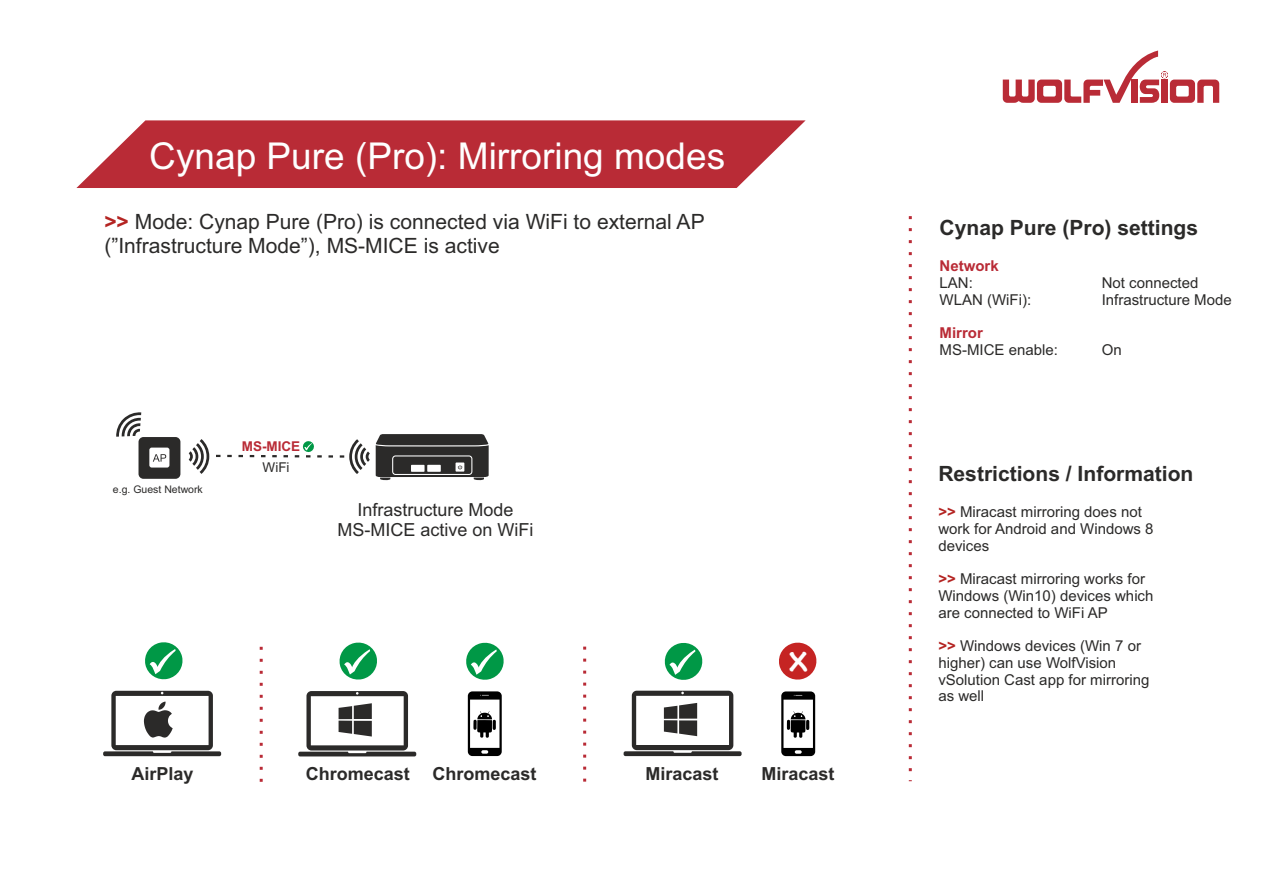
<style>
.page{position:relative;width:1263px;height:893px;background:#fff}
.page>*{position:absolute;margin:0;border:0;box-sizing:border-box;transform-origin:0 0}
.t1{font:700 43.65px "Tekton Pro";color:#fefefe}
.t2{font:37.05px "Arial";color:#fefefe}
.t3{font:21px/23.5px "Arial";color:#2b2a29}
.t4{font:700 21px "Arial";color:#2b2a29}
.t5{font:700 18px "Arial";color:#2b2a29}
.t6{font:18px/20.1px "Arial";color:#2b2a29;text-align:center}
.t7{font:15px/16.8px "Arial";color:#2b2a29}
.t8{font:700 15px "Arial";color:#b92b36}
.t9{font:700 13.5px "Arial";color:#b92b36}
.t10{font:13.5px "Arial";color:#2b2a29}
.t11{font:10.5px "Arial";color:#2b2a29}
.s1{font-weight:700;color:#b42422}
</style>
<div class="page">
<svg style="left:376px;top:434px;width:113px;height:47px;background:#555453"></svg>
<svg style="left:1003px;top:51px;width:216px;height:52px"></svg>
<svg style="left:116px;top:412px;width:64px;height:67px"></svg>
<svg style="left:189px;top:439px;width:181px;height:35px"></svg>
<svg style="left:664px;top:643px;width:39px;height:37px"></svg>
<svg style="left:909px;top:216px;width:3px;height:565px"></svg>
<svg style="left:339px;top:642px;width:38px;height:38px"></svg>
<svg style="left:145px;top:642px;width:38px;height:38px"></svg>
<svg style="left:779px;top:642px;width:38px;height:38px"></svg>
<svg style="left:103px;top:691px;width:118px;height:65px"></svg>
<svg style="left:583px;top:647px;width:3px;height:135px"></svg>
<svg style="left:466px;top:642px;width:38px;height:38px"></svg>
<svg style="left:260px;top:647px;width:3px;height:135px"></svg>
<svg style="left:298px;top:691px;width:118px;height:65px"></svg>
<svg style="left:468px;top:691px;width:34px;height:65px"></svg>
<svg style="left:624px;top:691px;width:118px;height:65px"></svg>
<svg style="left:781px;top:691px;width:34px;height:65px"></svg>
<svg style="left:76px;top:120px;width:730px;height:68px;background:#c0404a"></svg>
<h2 class="t2" style="left:149px;top:142px;width:577px">Cynap Pure (Pro): Mirroring modes</h2>
<h3 class="t3" style="left:104px;top:212px;width:602px"><span class="s1">&gt;&gt;</span> Mode: Cynap Pure (Pro) is connected via WiFi to external AP (”Infrastructure Mode”), MS-MICE is active</h3>
<p class="t9" style="left:242px;top:442px;width:60px">MS-MICE</p>
<p class="t11" style="left:113px;top:485px;width:91px">e.g. Guest Network</p>
<p class="t10" style="left:263px;top:462px;width:28px">WiFi</p>
<p class="t6" style="left:337px;top:502px;width:198px">Infrastructure Mode<br>MS-MICE active on WiFi</p>
<h1 class="t1" style="left:789px;top:642px;width:21px">x</h1>
<p class="t5" style="left:131px;top:767px;width:64px">AirPlay</p>
<p class="t5" style="left:306px;top:767px;width:232px">Chromecast Chromecast</p>
<p class="t5" style="left:645px;top:767px;width:75px">Miracast</p>
<p class="t5" style="left:761px;top:767px;width:75px">Miracast</p>
<h3 class="t4" style="left:939px;top:219px;width:260px">Cynap Pure (Pro) settings</h3>
<p class="t8" style="left:940px;top:260px;width:61px">Network</p>
<p class="t7" style="left:940px;top:276px;width:35px">LAN:</p>
<p class="t7" style="left:1102px;top:276px;width:98px">Not connected</p>
<p class="t7" style="left:940px;top:292px;width:93px">WLAN (WiFi):</p>
<p class="t7" style="left:1102px;top:292px;width:132px">Infrastructure Mode</p>
<p class="t7" style="left:940px;top:343px;width:120px">MS-MICE enable:</p>
<p class="t7" style="left:1102px;top:343px;width:22px">On</p>
<p class="t8" style="left:940px;top:327px;width:45px">Mirror</p>
<h3 class="t4" style="left:938px;top:465px;width:257px">Restrictions / Information</h3>
<p class="t7" style="left:938px;top:505px;width:217px"><span class="s1">&gt;&gt;</span> Miracast mirroring does not work for Android and Windows 8 devices</p>
<p class="t7" style="left:938px;top:572px;width:217px"><span class="s1">&gt;&gt;</span> Miracast mirroring works for<br>Windows (Win10) devices which are connected to WiFi AP</p>
<p class="t7" style="left:938px;top:639px;width:212px"><span class="s1">&gt;&gt;</span> Windows devices (Win 7 or higher) can use WolfVision vSolution Cast app for mirroring as well</p>
</div>
